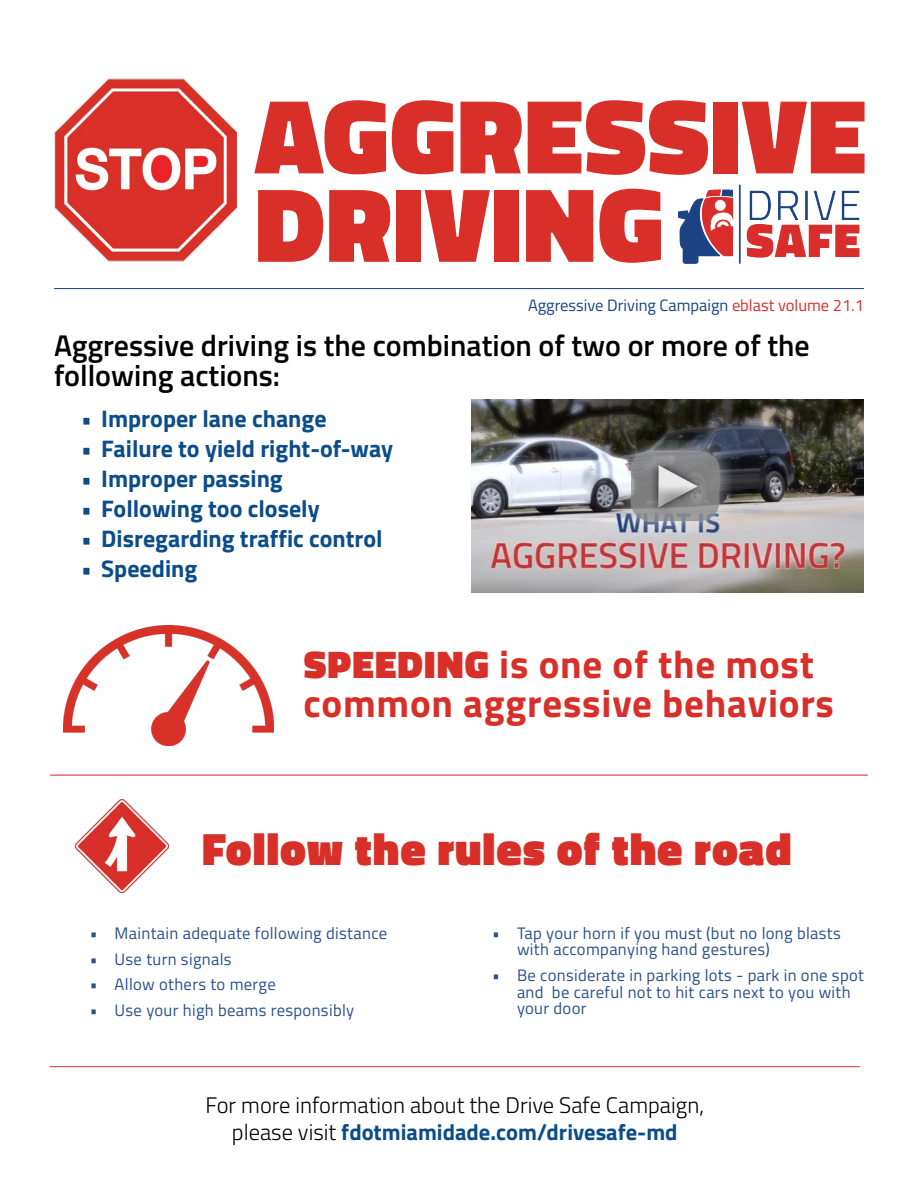
<style>
.page{position:relative;width:918px;height:1188px;background:#fff}
.page>*{position:absolute;margin:0;border:0;box-sizing:border-box;transform-origin:0 0}
.t1{font:900 107.1px/88.3px "Titillium Web";letter-spacing:.01em;color:#d82f29}
.t2{font:900 45.9px "Titillium Web";letter-spacing:.02em;color:#d82f29}
.t3{font:700 39px/39px "Titillium Web";letter-spacing:.02em;color:#d82f29}
.t4{font:600 30px/30px "Titillium Web";color:#000}
.t5{font:700 24px "Titillium Web";color:#0b4c89}
.t6{font:300 22.5px/27px "Titillium Web";color:#000;text-align:center}
.t7{font:16.65px/16.6px "Titillium Web";letter-spacing:.02em;color:#29508b}
.t8{font:16.5px "Titillium Web";color:#1b4384}
.s1{color:#d82d2b}
.s2{font-weight:900}
.s3{font-weight:700;color:#0b4c89}
</style>
<div class="page">
<hr style="left:54px;top:288px;width:810px;height:1px;background:#1b4384">
<hr style="left:50px;top:1066px;width:810px;height:1px;background:#d82f2a">
<img style="left:471px;top:400px;width:393px;height:192px">
<img style="left:620px;top:440px;width:112px;height:101px">
<hr style="left:50px;top:775px;width:818px;height:1px;background:#d8202a">
<img style="left:54px;top:78px;width:184px;height:184px">
<img style="left:678px;top:184px;width:182px;height:80px">
<img style="left:64px;top:625px;width:210px;height:121px">
<img style="left:75px;top:800px;width:93px;height:93px">
<h1 class="t1" style="left:255px;top:92px;width:613px">AGGRESSIVE<br>DRIVING</h1>
<p class="t8" style="left:528px;top:293px;width:337px">Aggressive Driving Campaign <span class="s1">eblast volume 21.1</span></p>
<h3 class="t4" style="left:54px;top:329px;width:757px">Aggressive driving is the combination of two or more of the following actions:</h3>
<h3 class="t5" style="left:81px;top:400px;width:247px">• Improper lane change</h3>
<h3 class="t5" style="left:81px;top:430px;width:314px">• Failure to yield right-of-way</h3>
<h3 class="t5" style="left:81px;top:460px;width:203px">• Improper passing</h3>
<h3 class="t5" style="left:81px;top:490px;width:240px">• Following too closely</h3>
<h3 class="t5" style="left:81px;top:520px;width:303px">• Disregarding traffic control</h3>
<h3 class="t5" style="left:81px;top:550px;width:118px">• Speeding</h3>
<h3 class="t3" style="left:303px;top:642px;width:532px"><span class="s2">SPEEDING</span> is one of the most common aggressive behaviors</h3>
<h2 class="t2" style="left:202px;top:815px;width:591px">Follow the rules of the road</h2>
<p class="t7" style="left:90px;top:924px;width:299px">• Maintain adequate following distance</p>
<p class="t7" style="left:90px;top:950px;width:143px">• Use turn signals</p>
<p class="t7" style="left:90px;top:976px;width:188px">• Allow others to merge</p>
<p class="t7" style="left:90px;top:1001px;width:266px">• Use your high beams responsibly</p>
<p class="t7" style="left:517px;top:924px;width:325px;text-indent:-25px">• Tap your horn if you must (but no long blasts with accompanying hand gestures)</p>
<p class="t7" style="left:517px;top:966px;width:348px;text-indent:-25px">• Be considerate in parking lots - park in one spot and be careful not to hit cars next to you with your door</p>
<h3 class="t6" style="left:205px;top:1090px;width:500px">For more information about the Drive Safe Campaign, please visit <span class="s3">fdotmiamidade.com/drivesafe-md</span></h3>
</div>
